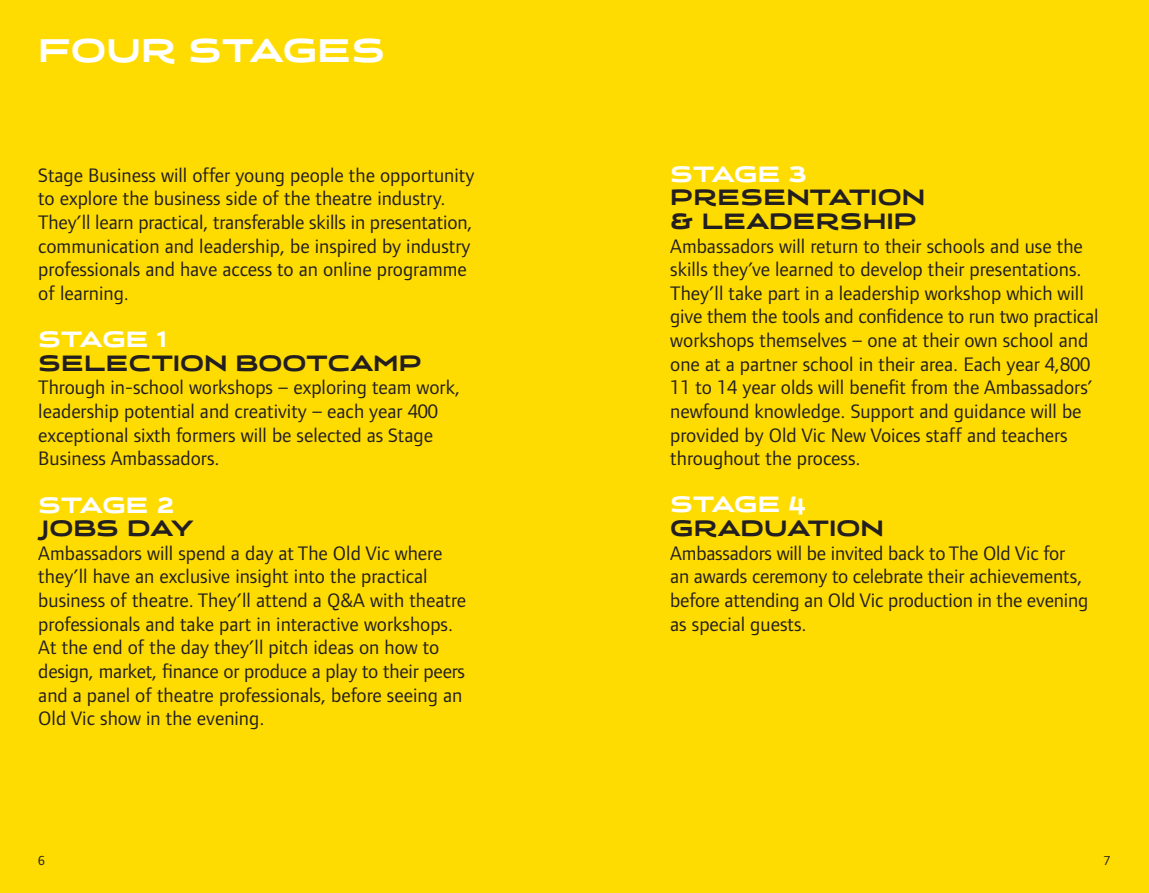
<style>
.page{position:relative;width:1149px;height:893px;background:#fff}
.page>*{position:absolute;margin:0;border:0;box-sizing:border-box;transform-origin:0 0}
.t1{font:38.25px "Spacey Brand";color:#fff}
.t2{font:25.88px/23.6px "Spacey Brand";color:#231f20}
.t3{font:25.88px "Spacey Brand";letter-spacing:-.01em;color:#fff}
.t4{font:20.25px/23.6px "Foundry Form Sans";color:#231f20}
.t5{font:13.5px "Foundry Form Sans";color:#231f20}
.s1{color:#fff}
</style>
<div class="page">
<div style="left:0;top:0;width:1148px;height:893px;background:#ffdc01"></div>
<p class="t1" style="left:38px;top:31px;width:348px">FOUR STAGES</p>
<p class="t4" style="left:38px;top:163px;width:437px">Stage Business will offer young people the opportunity to explore the business side of the theatre industry.<br>They’ll learn practical, transferable skills in presentation, communication and leadership, be inspired by industry professionals and have access to an online programme of learning.</p>
<p class="t2" style="left:38px;top:328px;width:385px"><span class="s1">STAGE 1<br></span>SELECTION BOOTCAMP</p>
<p class="t4" style="left:38px;top:376px;width:423px">Through in-school workshops – exploring team work, leadership potential and creativity – each year 400 exceptional sixth formers will be selected as Stage Business Ambassadors.</p>
<p class="t2" style="left:38px;top:493px;width:157px"><span class="s1">STAGE 2<br></span>JOBS DAY</p>
<p class="t4" style="left:38px;top:541px;width:429px">Ambassadors will spend a day at The Old Vic where they’ll have an exclusive insight into the practical business of theatre. They’ll attend a Q&amp;A with theatre professionals and take part in interactive workshops.<br>At the end of the day they’ll pitch ideas on how to design, market, finance or produce a play to their peers and a panel of theatre professionals, before seeing an Old Vic show in the evening.</p>
<p class="t3" style="left:670px;top:161px;width:138px">STAGE 3</p>
<p class="t2" style="left:670px;top:186px;width:256px">PRESENTATION &amp; LEADERSHIP</p>
<p class="t4" style="left:670px;top:234px;width:429px">Ambassadors will return to their schools and use the skills they’ve learned to develop their presentations.<br>They’ll take part in a leadership workshop which will give them the tools and confidence to run two practical workshops themselves – one at their own school and one at a partner school in their area. Each year 4,800<br>11 to 14 year olds will benefit from the Ambassadors’ newfound knowledge. Support and guidance will be provided by Old Vic New Voices staff and teachers throughout the process.</p>
<p class="t3" style="left:670px;top:492px;width:137px">STAGE 4</p>
<p class="t2" style="left:670px;top:517px;width:215px">GRADUATION</p>
<p class="t4" style="left:670px;top:541px;width:419px">Ambassadors will be invited back to The Old Vic for an awards ceremony to celebrate their achievements, before attending an Old Vic production in the evening as special guests.</p>
<p class="t5" style="left:38px;top:853px;width:8px">6</p>
<p class="t5" style="left:1103px;top:853px;width:8px">7</p>
</div>
